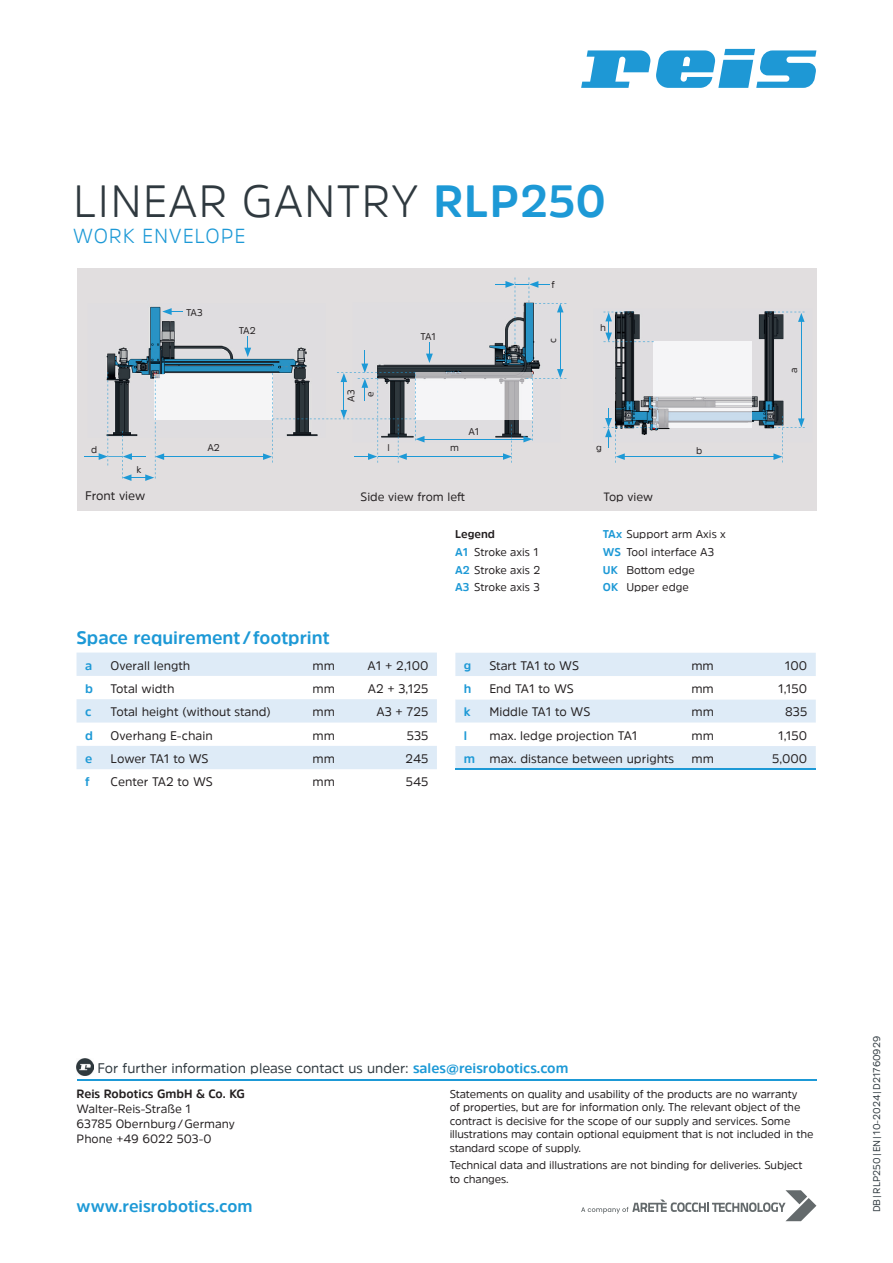
<style>
.page{position:relative;width:893px;height:1263px;background:#fff}
.page>*{position:absolute;margin:0;border:0;box-sizing:border-box;transform-origin:0 0}
.t1{font:300 45px "Amsi Pro";letter-spacing:.02em;color:#2f393f}
.t2{font:300 20.25px "Amsi Pro";letter-spacing:.04em;color:#1d99d6}
.t3{font:700 18px "Amsi Pro";color:#1d99d6}
.t4{font:700 16.5px "Amsi Pro";color:#1d99d6}
.t5{font:13.8px "Amsi Pro";color:#2f393f}
.t6{font:12.3px "Amsi Pro";color:#231f20}
.t7{font:700 12.3px "Amsi Pro";color:#1d99d6}
.t8{font:12px/15px "Amsi Pro";color:#231f20}
.t9{font:700 12px "Amsi Pro";color:#231f20}
.t10{font:11.25px/17.7px "Amsi Pro";letter-spacing:-.01em;color:#231f20}
.t11{font:9.75px "Amsi Pro";color:#2f393f}
.t12{font:9.75px "Amsi Pro";color:#231f20}
.s1{font-weight:700;color:#1d99d6}
.s2{font-weight:700}
</style>
<div class="page">
<svg style="left:581px;top:50px;width:69px;height:38px"></svg>
<svg style="left:656px;top:49px;width:160px;height:39px"></svg>
<hr style="left:77px;top:1079px;width:739px;height:2px;background:#1d99d6">
<svg style="left:581px;top:1190px;width:235px;height:31px"></svg>
<img style="left:77px;top:1059px;width:16px;height:17px">
<div style="left:77px;top:268px;width:739px;height:242px;background:#e1dedf"></div>
<img style="left:429px;top:342px;width:112px;height:96px">
<img style="left:433px;top:372px;width:90px;height:47px">
<img style="left:603px;top:311px;width:202px;height:120px">
<img style="left:106px;top:306px;width:157px;height:114px">
<hr style="left:162px;top:456px;width:103px;height:1px;background:#1d99d6">
<div style="left:164px;top:375px;width:99px;height:44px;background:#f5f5f6"></div>
<hr style="left:560px;top:310px;width:1px;height:61px;background:#1d99d6">
<svg style="left:85px;top:372px;width:79px;height:109px"></svg>
<svg style="left:162px;top:308px;width:20px;height:7px"></svg>
<svg style="left:244px;top:337px;width:7px;height:20px"></svg>
<svg style="left:495px;top:277px;width:71px;height:67px"></svg>
<hr style="left:422px;top:439px;width:104px;height:1px;background:#1d99d6">
<svg style="left:523px;top:369px;width:43px;height:73px"></svg>
<hr style="left:404px;top:456px;width:101px;height:1px;background:#1d99d6">
<svg style="left:503px;top:424px;width:9px;height:39px"></svg>
<img style="left:654px;top:342px;width:98px;height:86px">
<svg style="left:603px;top:312px;width:51px;height:31px"></svg>
<hr style="left:801px;top:319px;width:1px;height:102px;background:#1d99d6">
<svg style="left:766px;top:312px;width:39px;height:10px"></svg>
<hr style="left:622px;top:456px;width:154px;height:1px;background:#1d99d6">
<svg style="left:770px;top:416px;width:35px;height:46px"></svg>
<svg style="left:603px;top:408px;width:52px;height:55px"></svg>
<svg style="left:263px;top:343px;width:170px;height:120px"></svg>
<svg style="left:77px;top:652px;width:360px;height:117px"></svg>
<svg style="left:455px;top:653px;width:361px;height:116px"></svg>
<hr style="left:455px;top:769px;width:34px;height:1px;background:#1d99d6">
<hr style="left:489px;top:769px;width:194px;height:1px;background:#1d99d6">
<hr style="left:683px;top:769px;width:52px;height:1px;background:#1d99d6">
<hr style="left:735px;top:769px;width:81px;height:1px;background:#1d99d6">
<h1 class="t1" style="left:73px;top:170px;width:535px">LINEAR GANTRY <span class="s1">RLP250</span></h1>
<h2 class="t2" style="left:73px;top:222px;width:174px">WORK ENVELOPE</h2>
<p class="t12" style="left:91px;top:443px;width:8px">d</p>
<p class="t12" style="left:136px;top:463px;width:6px">k</p>
<p class="t12" style="left:186px;top:305px;width:18px">TA3</p>
<p class="t12" style="left:239px;top:324px;width:19px">TA2</p>
<p class="t12" style="left:207px;top:441px;width:14px">A2</p>
<p class="t12" style="left:420px;top:330px;width:17px">TA1</p>
<p class="t12" style="left:344px;top:402px;width:14px;rotate:-90deg">A3</p>
<p class="t12" style="left:363px;top:397px;width:7px;rotate:-90deg">e</p>
<p class="t12" style="left:387px;top:441px;width:4px">l</p>
<p class="t12" style="left:450px;top:441px;width:10px">m</p>
<p class="t12" style="left:468px;top:425px;width:13px">A1</p>
<p class="t12" style="left:551px;top:278px;width:5px">f</p>
<p class="t12" style="left:546px;top:343px;width:6px;rotate:-90deg">c</p>
<p class="t12" style="left:600px;top:321px;width:7px">h</p>
<p class="t12" style="left:596px;top:441px;width:7px">g</p>
<p class="t12" style="left:696px;top:443px;width:8px">b</p>
<p class="t6" style="left:85px;top:487px;width:62px">Front view</p>
<p class="t8" style="left:361px;top:488px;width:106px">Side view from leﬞ</p>
<p class="t8" style="left:603px;top:488px;width:51px">Top view</p>
<p class="t10" style="left:455px;top:525px;width:87px"><span class="s2">Legend<br></span><span class="s1">A1</span> Stroke axis 1<br><span class="s1">A2</span> Stroke axis 2<br><span class="s1">A3</span> Stroke axis 3</p>
<p class="t10" style="left:603px;top:525px;width:124px"><span class="s1">TAx</span> Support arm Axis x<br><span class="s1">WS</span> Tool interface A3<br><span class="s1">UK</span> Boמּom edge<br><span class="s1">OK</span> Upper edge</p>
<p class="t12" style="left:787px;top:373px;width:7px;rotate:-90deg">a</p>
<h3 class="t3" style="left:77px;top:625px;width:255px">Space requirement / footprint</h3>
<p class="t7" style="left:85px;top:657px;width:9px">a</p>
<p class="t6" style="left:111px;top:657px;width:81px">Overall length</p>
<p class="t6" style="left:313px;top:657px;width:24px">mm</p>
<p class="t6" style="left:368px;top:657px;width:62px">A1 + 2,100</p>
<p class="t7" style="left:85px;top:680px;width:9px">b</p>
<p class="t6" style="left:111px;top:680px;width:65px">Total width</p>
<p class="t6" style="left:313px;top:680px;width:24px">mm</p>
<p class="t6" style="left:368px;top:680px;width:62px">A2 + 3,125</p>
<p class="t7" style="left:85px;top:703px;width:8px">c</p>
<p class="t6" style="left:111px;top:703px;width:162px">Total height (without stand)</p>
<p class="t6" style="left:313px;top:703px;width:24px">mm</p>
<p class="t6" style="left:376px;top:703px;width:54px">A3 + 725</p>
<p class="t7" style="left:85px;top:727px;width:9px">d</p>
<p class="t6" style="left:111px;top:727px;width:104px">Overhang E-chain</p>
<p class="t6" style="left:313px;top:727px;width:24px">mm</p>
<p class="t6" style="left:407px;top:727px;width:23px">535</p>
<p class="t7" style="left:85px;top:750px;width:9px">e</p>
<p class="t6" style="left:111px;top:750px;width:99px">Lower TA1 to WS</p>
<p class="t6" style="left:313px;top:750px;width:24px">mm</p>
<p class="t6" style="left:405px;top:750px;width:25px">245</p>
<p class="t7" style="left:85px;top:773px;width:6px">f</p>
<p class="t6" style="left:111px;top:773px;width:104px">Center TA2 to WS</p>
<p class="t6" style="left:313px;top:773px;width:24px">mm</p>
<p class="t6" style="left:406px;top:773px;width:24px">545</p>
<p class="t7" style="left:464px;top:657px;width:9px">g</p>
<p class="t6" style="left:489px;top:657px;width:91px">Start TA1 to WS</p>
<p class="t6" style="left:691px;top:657px;width:24px">mm</p>
<p class="t6" style="left:785px;top:657px;width:24px">100</p>
<p class="t7" style="left:464px;top:680px;width:9px">h</p>
<p class="t6" style="left:489px;top:680px;width:86px">End TA1 to WS</p>
<p class="t6" style="left:691px;top:680px;width:24px">mm</p>
<p class="t6" style="left:778px;top:680px;width:31px">1,150</p>
<p class="t7" style="left:464px;top:703px;width:8px">k</p>
<p class="t6" style="left:489px;top:703px;width:102px">Middle TA1 to WS</p>
<p class="t6" style="left:691px;top:703px;width:24px">mm</p>
<p class="t6" style="left:785px;top:703px;width:24px">835</p>
<p class="t7" style="left:464px;top:727px;width:5px">l</p>
<p class="t6" style="left:489px;top:727px;width:150px">max. ledge projection TA1</p>
<p class="t6" style="left:691px;top:727px;width:24px">mm</p>
<p class="t6" style="left:778px;top:727px;width:31px">1,150</p>
<p class="t6" style="left:464px;top:750px;width:212px"><span class="s1">m</span> max. distance between uprights</p>
<p class="t6" style="left:691px;top:750px;width:24px">mm</p>
<p class="t6" style="left:772px;top:750px;width:37px">5,000</p>
<p class="t5" style="left:98px;top:1058px;width:472px">For further information please contact us under: <span class="s1">sales@reisrobotics.com</span></p>
<p class="t9" style="left:77px;top:1086px;width:170px">Reis Robotics GmbH &amp; Co. KG</p>
<p class="t8" style="left:77px;top:1101px;width:160px">Walter-Reis-Straße 1<br>63785 Obernburg / Germany<br>Phone +49 6022 503-0</p>
<h3 class="t4" style="left:77px;top:1195px;width:177px">www.reisrobotics.com</h3>
<p class="t10" style="left:450px;top:1087px;width:365px;line-height:13.5px">Statements on quality and usability of the products are no warranty<br>of properties, but are for information only. The relevant object of the contract is decisive for the scope of our supply and services. Some illustrations may contain optional equipment that is not included in the standard scope of supply.</p>
<p class="t10" style="left:450px;top:1158px;width:354px;line-height:13.5px">Technical data and illustrations are not binding for deliveries. Subject to changes.</p>
<p class="t11" style="left:870px;top:1212px;width:178px;rotate:-90deg">DB | RLP250 | EN | 10-2024 | D21760929</p>
</div>
